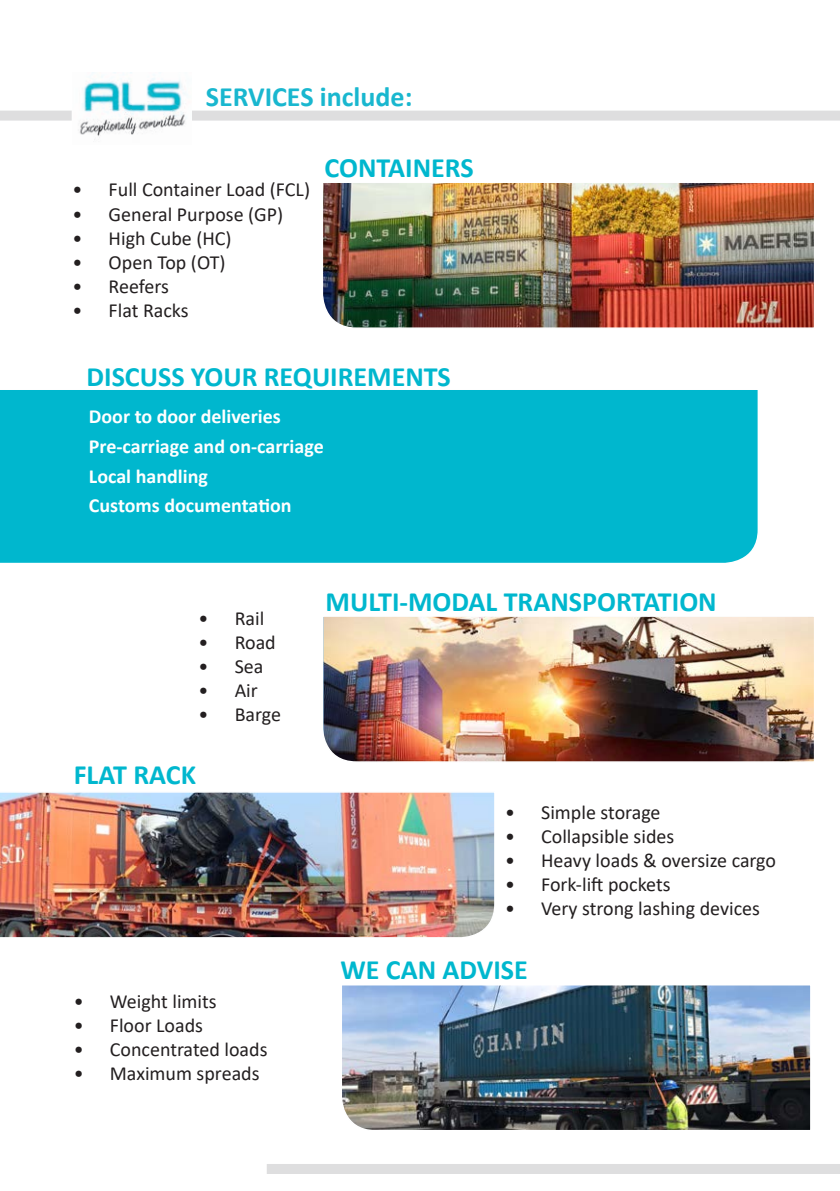
<style>
.page{position:relative;width:840px;height:1191px;background:#fff}
.page>*{position:absolute;margin:0;border:0;box-sizing:border-box;transform-origin:0 0}
.t1{font:700 28px "Calibri";color:#00b7ce}
.t2{font:700 28px "Calibri";color:#19b7cf}
.t3{font:20px "Calibri";color:#231f20}
.t4{font:700 20px "Calibri";color:#fff}
</style>
<div class="page">
<img style="left:323px;top:616px;width:491px;height:146px">
<img style="left:323px;top:183px;width:491px;height:145px">
<img style="left:0;top:792px;width:495px;height:146px">
<img style="left:342px;top:985px;width:469px;height:145px">
<div style="left:191px;top:111px;width:648px;height:10px;background:#dededf"></div>
<div style="left:266px;top:1164px;width:573px;height:10px;background:#dededf"></div>
<img style="left:79px;top:72px;width:113px;height:68px">
<div style="left:0;top:111px;width:72px;height:10px;background:#dededf"></div>
<div style="left:0;top:390px;width:758px;height:173px;background:#00b7ce"></div>
<p class="t2" style="left:206px;top:77px;width:208px">SERVICES include:</p>
<p class="t3" style="left:73px;top:176px;width:239px">• Full Container Load (FCL)</p>
<p class="t3" style="left:73px;top:200px;width:212px">• General Purpose (GP)</p>
<p class="t3" style="left:73px;top:224px;width:160px">• High Cube (HC)</p>
<p class="t3" style="left:73px;top:248px;width:154px">• Open Top (OT)</p>
<p class="t3" style="left:73px;top:272px;width:98px">• Reefers</p>
<p class="t3" style="left:73px;top:296px;width:118px">• Flat Racks</p>
<p class="t1" style="left:324px;top:148px;width:150px">CONTAINERS</p>
<p class="t1" style="left:86px;top:356px;width:365px">DISCUSS YOUR REQUIREMENTS</p>
<p class="t4" style="left:89px;top:402px;width:193px">Door to door deliveries</p>
<p class="t4" style="left:89px;top:432px;width:236px">Pre-carriage and on-carriage</p>
<p class="t4" style="left:89px;top:462px;width:120px">Local handling</p>
<p class="t4" style="left:89px;top:491px;width:204px">Customs documentation</p>
<p class="t3" style="left:198px;top:604px;width:67px">• Rail</p>
<p class="t3" style="left:198px;top:628px;width:79px">• Road</p>
<p class="t3" style="left:198px;top:652px;width:66px">• Sea</p>
<p class="t3" style="left:198px;top:676px;width:61px">• Air</p>
<p class="t3" style="left:198px;top:700px;width:84px">• Barge</p>
<p class="t1" style="left:74px;top:754px;width:124px">FLAT RACK</p>
<p class="t3" style="left:74px;top:988px;width:144px">• Weight limits</p>
<p class="t3" style="left:74px;top:1012px;width:131px">• Floor Loads</p>
<p class="t3" style="left:74px;top:1036px;width:195px">• Concentrated loads</p>
<p class="t3" style="left:74px;top:1060px;width:187px">• Maximum spreads</p>
<p class="t1" style="left:325px;top:582px;width:392px">MULTI-MODAL TRANSPORTATION</p>
<p class="t3" style="left:505px;top:799px;width:157px">• Simple storage</p>
<p class="t3" style="left:505px;top:823px;width:171px">• Collapsible sides</p>
<p class="t3" style="left:505px;top:847px;width:272px">• Heavy loads &amp; oversize cargo</p>
<p class="t3" style="left:505px;top:871px;width:167px">• Fork-lift pockets</p>
<p class="t3" style="left:505px;top:895px;width:256px">• Very strong lashing devices</p>
<p class="t1" style="left:340px;top:950px;width:189px">WE CAN ADVISE</p>
</div>
